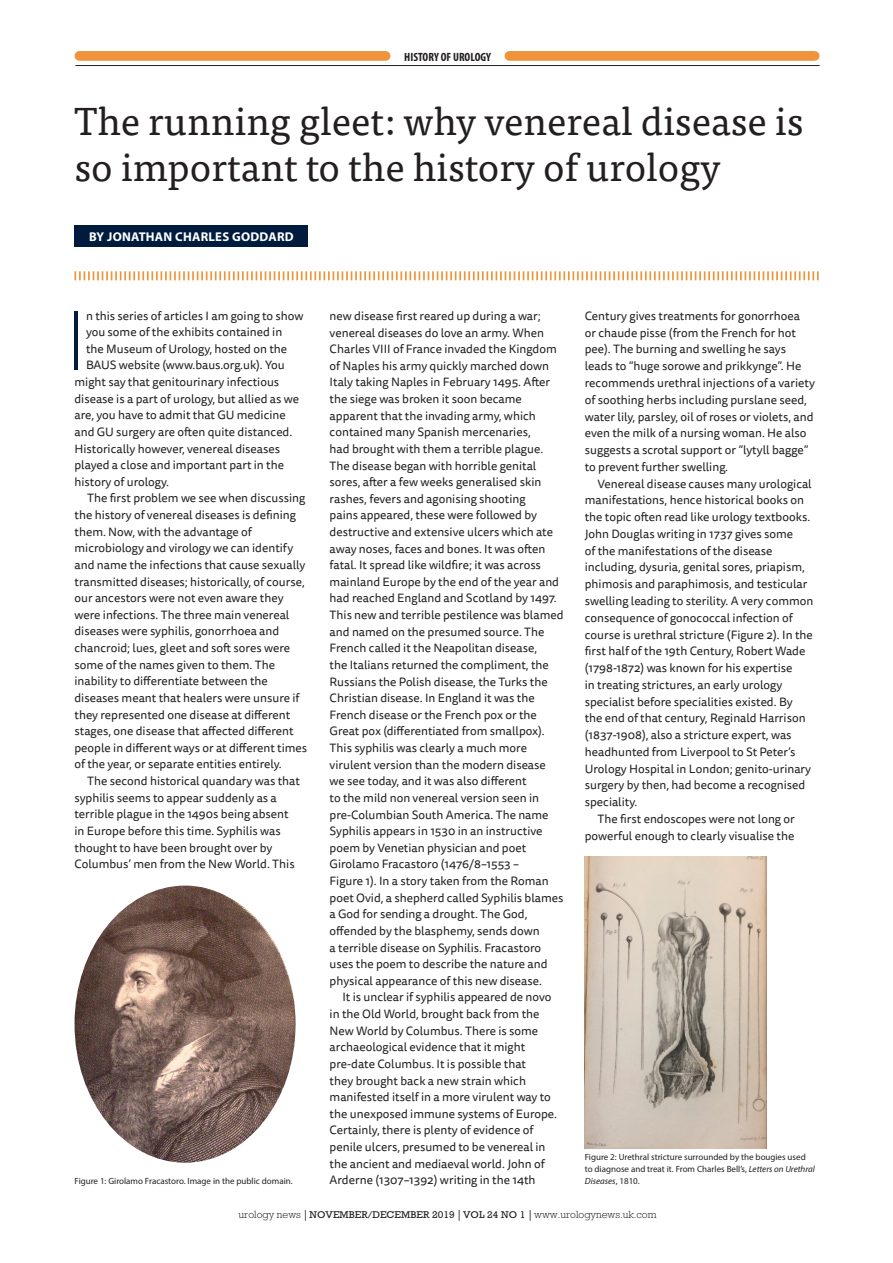
<style>
.page{position:relative;width:893px;height:1263px;background:#fff}
.page>*{position:absolute;margin:0;border:0;box-sizing:border-box;transform-origin:0 0}
.feature_body_drop_ca{font:300 expanded 79.65px "Europa SB";color:#001b3e}
.feature_Headline{font:39px/46.5px "Tisa Pro";color:#231f20}
.feature_Author{font:700 12.75px "Myriad Pro";letter-spacing:.02em;color:#fff}
.feature_Body_Indent{font:12px/16.6px "Tisa Sans Pro";color:#231f20}
.feature_body_drop_ca-2{font:12px "Tisa Sans Pro";color:#231f20}
.t1{font:700 condensed 12px "Myriad Pro";color:#231f20}
.t2{font:300 10.5px "Rockwell";color:#231f20}
.feature_Caption{font:9px/12px "Myriad Pro";color:#231f20}
.feature_Caption-2{font:italic 9px "Myriad Pro";color:#231f20}
.s1{font-style:italic}
.s2{font-style:normal}
.s3{font-family:"Adobe Caslon Pro";font-weight:700}
.s4{font-weight:400;font-size:10.05px}
</style>
<div class="page">
<div style="left:79px;top:51px;width:307px;height:10px;background:#ef943a"></div>
<div style="left:509px;top:51px;width:306px;height:10px;background:#ef943a"></div>
<hr style="left:75px;top:65px;width:745px;height:1px;background:#231f20">
<div style="left:75px;top:225px;width:233px;height:22px;background:#001b3e"></div>
<svg style="left:75px;top:271px;width:744px;height:9px"></svg>
<img style="left:585px;top:857px;width:182px;height:291px">
<img style="left:75px;top:885px;width:221px;height:278px">
<p class="t1" style="left:404px;top:49px;width:88px">HISTORY OF UROLOGY</p>
<p class="feature_Headline" style="left:75px;top:96px;width:731px">The running gleet: why venereal disease is so important to the history of urology</p>
<p class="feature_Author" style="left:89px;top:228px;width:206px">BY JONATHAN CHARLES GODDARD</p>
<p class="feature_Body_Indent" style="left:330px;top:308px;width:235px">new disease first reared up during a war; venereal diseases do love an army. When Charles VIII of France invaded the Kingdom of Naples his army quickly marched down Italy taking Naples in February 1495. After the siege was broken it soon became apparent that the invading army, which contained many Spanish mercenaries,<br>had brought with them a terrible plague.<br>The disease began with horrible genital sores, after a few weeks generalised skin rashes, fevers and agonising shooting<br>pains appeared, these were followed by destructive and extensive ulcers which ate away noses, faces and bones. It was often fatal. It spread like wildfire; it was across mainland Europe by the end of the year and had reached England and Scotland by 1497.<br>This new and terrible pestilence was blamed and named on the presumed source. The French called it the Neapolitan disease,<br>the Italians returned the compliment, the Russians the Polish disease, the Turks the Christian disease. In England it was the French disease or the French pox or the Great pox (differentiated from smallpox).<br>This syphilis was clearly a much more virulent version than the modern disease we see today, and it was also different<br>to the mild non venereal version seen in pre-Columbian South America. The name Syphilis appears in 1530 in an instructive poem by Venetian physician and poet Girolamo Fracastoro (1476/8–1553 –<br>Figure 1). In a story taken from the Roman poet Ovid, a shepherd called Syphilis blames a God for sending a drought. The God, offended by the blasphemy, sends down<br>a terrible disease on Syphilis. Fracastoro uses the poem to describe the nature and physical appearance of this new disease.</p>
<p class="feature_Body_Indent" style="left:330px;top:989px;width:229px;text-indent:13px">It is unclear if syphilis appeared de novo in the Old World, brought back from the New World by Columbus. There is some archaeological evidence that it might pre-date Columbus. It is possible that<br>they brought back a new strain which manifested itself in a more virulent way to the unexposed immune systems of Europe.<br>Certainly, there is plenty of evidence of penile ulcers, presumed to be venereal in the ancient and mediaeval world. John of Arderne (1307–1392) writing in the 14th</p>
<p class="feature_body_drop_ca" style="left:66px;top:295px;width:22px">I</p>
<p class="feature_body_drop_ca-2" style="left:86px;top:308px;width:219px">n this series of articles I am going to show</p>
<p class="feature_Body_Indent" style="left:585px;top:308px;width:232px">Century gives treatments for gonorrhoea<br>or chaude pisse (from the French for hot pee). The burning and swelling he says leads to “huge sorowe and prikkynge”. He recommends urethral injections of a variety of soothing herbs including purslane seed, water lily, parsley, oil of roses or violets, and even the milk of a nursing woman. He also suggests a scrotal support or “lytyll bagge” to prevent further swelling.</p>
<p class="feature_Body_Indent" style="left:585px;top:475px;width:230px;text-indent:13px">Venereal disease causes many urological manifestations, hence historical books on the topic often read like urology textbooks.<br>John Douglas writing in 1737 gives some<br>of the manifestations of the disease including, dysuria, genital sores, priapism, phimosis and paraphimosis, and testicular swelling leading to sterility. A very common consequence of gonococcal infection of course is urethral stricture (Figure 2). In the first half of the 19th Century, Robert Wade (1798-1872) was known for his expertise<br>in treating strictures, an early urology specialist before specialities existed. By<br>the end of that century, Reginald Harrison (1837-1908), also a stricture expert, was headhunted from Liverpool to St Peter’s Urology Hospital in London; genito-urinary surgery by then, had become a recognised speciality.</p>
<p class="feature_Body_Indent" style="left:585px;top:811px;width:211px;text-align:right">The first endoscopes were not long or powerful enough to clearly visualise the</p>
<p class="feature_body_drop_ca-2" style="left:86px;top:324px;width:198px">you some of the exhibits contained in</p>
<p class="feature_body_drop_ca-2" style="left:86px;top:341px;width:203px">the Museum of Urology, hosted on the</p>
<p class="feature_body_drop_ca-2" style="left:86px;top:357px;width:200px">BAUS website (www.baus.org.uk). You</p>
<p class="feature_body_drop_ca-2" style="left:75px;top:374px;width:206px">might say that genitourinary infectious</p>
<p class="feature_body_drop_ca-2" style="left:75px;top:390px;width:226px">disease is a part of urology, but allied as we</p>
<p class="feature_body_drop_ca-2" style="left:75px;top:407px;width:213px">are, you have to admit that GU medicine</p>
<p class="feature_body_drop_ca-2" style="left:75px;top:424px;width:219px">and GU surgery are often quite distanced.</p>
<p class="feature_body_drop_ca-2" style="left:75px;top:440px;width:207px">Historically however, venereal diseases</p>
<p class="feature_body_drop_ca-2" style="left:75px;top:457px;width:211px">played a close and important part in the</p>
<p class="feature_body_drop_ca-2" style="left:75px;top:474px;width:96px">history of urology.</p>
<p class="feature_Body_Indent" style="left:75px;top:490px;width:234px;text-indent:13px">The first problem we see when discussing the history of venereal diseases is defining them. Now, with the advantage of microbiology and virology we can identify and name the infections that cause sexually transmitted diseases; historically, of course, our ancestors were not even aware they were infections. The three main venereal diseases were syphilis, gonorrhoea and chancroid; lues, gleet and soft sores were some of the names given to them. The inability to differentiate between the diseases meant that healers were unsure if they represented one disease at different stages, one disease that affected different people in different ways or at different times of the year, or separate entities entirely.</p>
<p class="feature_Body_Indent" style="left:75px;top:773px;width:227px;text-indent:13px">The second historical quandary was that syphilis seems to appear suddenly as a terrible plague in the 1490s being absent in Europe before this time. Syphilis was thought to have been brought over by Columbus’ men from the New World. This</p>
<p class="feature_Caption" style="left:585px;top:1151px;width:232px">Figure 2: Urethral stricture surrounded by the bougies used to diagnose and treat it. From Charles Bell’s, <span class="s1">Letters on Urethral</span></p>
<p class="feature_Caption" style="left:75px;top:1175px;width:220px">Figure 1: Girolamo Fracastoro. Image in the public domain.</p>
<p class="feature_Caption-2" style="left:585px;top:1176px;width:56px">Diseases<span class="s2">, 1810.</span></p>
<p class="t2" style="left:239px;top:1208px;width:419px">urology news <span class="s3">|</span> <span class="s4">NOVEMBER/DECEMBER 2019</span> <span class="s3">|</span> <span class="s4">VOL 24 NO 1</span> <span class="s3">|</span> www.urologynews.uk.com</p>
</div>
